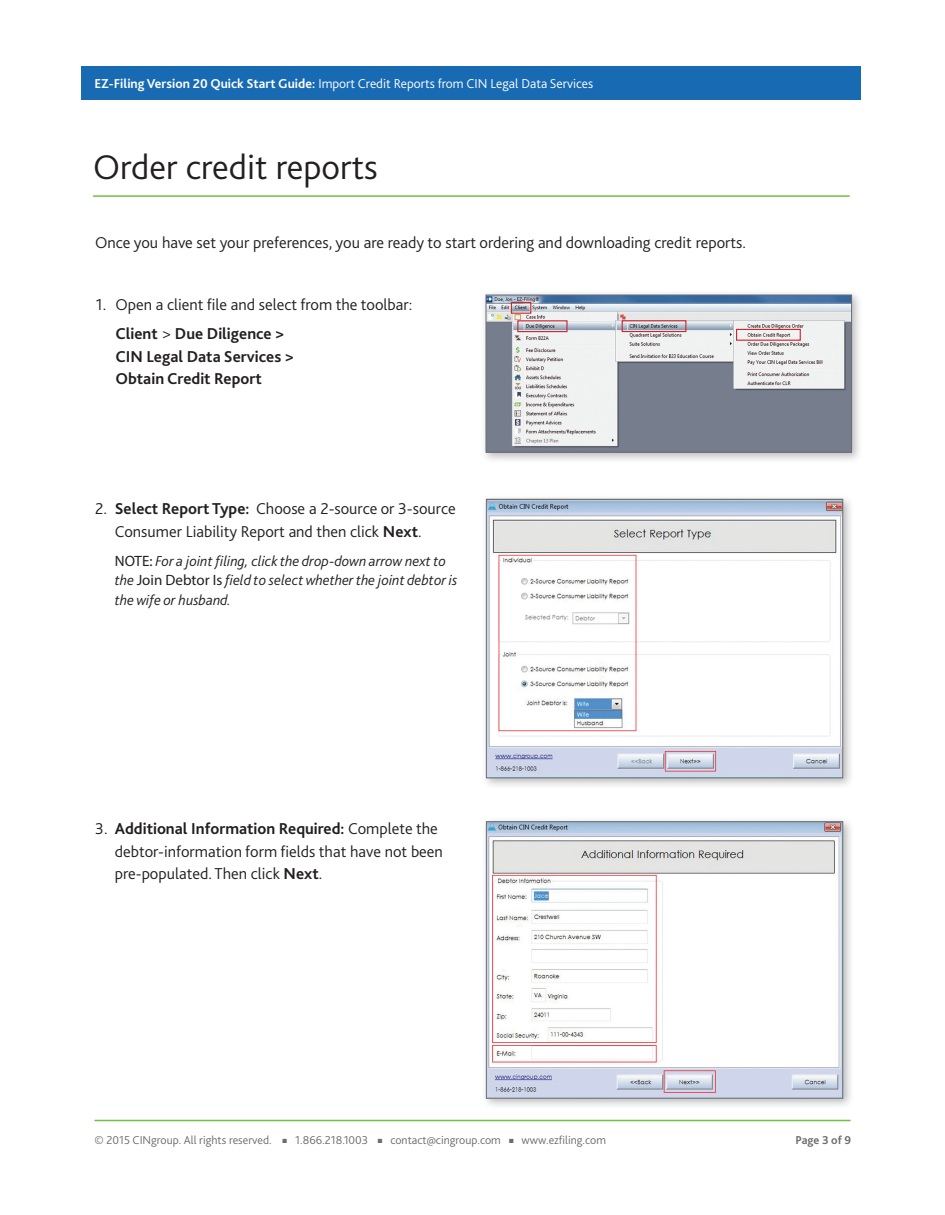
<style>
.page{position:relative;width:945px;height:1215px;background:#fff}
.page>*{position:absolute;margin:0;border:0;box-sizing:border-box;transform-origin:0 0}
.t1{font:300 36px "Bliss 2";color:#231f20}
.t2{font:300 16.5px/22.5px "Bliss 2";color:#231f20}
.t3{font:700 16.5px/22.5px "Bliss 2";color:#231f20}
.t4{font:italic 300 15px/19.5px "Bliss 2";color:#231f20}
.t5{font:300 13.5px "Bliss 2";color:#fff}
.t6{font:300 12px "Bliss 2";color:#6c6d70}
.t7{font:700 12px "Bliss 2";color:#6c6d70}
.s1{font-weight:700}
.s2{font-family:"Myriad Pro";font-weight:400;font-style:normal}
</style>
<div class="page">
<hr style="left:94px;top:1120px;width:756px;height:1px;background:#71bf44">
<div style="left:82px;top:66px;width:779px;height:33px;background:#186ab3"></div>
<hr style="left:93px;top:195px;width:757px;height:2px;background:#71bf44">
<div style="left:481px;top:494px;width:374px;height:296px;background:#231f20;opacity:.3"></div>
<img style="left:488px;top:501px;width:353px;height:275px">
<div style="left:486px;top:499px;width:357px;height:279px;border:1px solid #6c6d70"></div>
<div style="left:481px;top:290px;width:382px;height:174px;background:#231f20;opacity:.3"></div>
<img style="left:488px;top:297px;width:362px;height:154px">
<div style="left:486px;top:295px;width:366px;height:158px;border:1px solid #6c6d70"></div>
<div style="left:511px;top:302px;width:20px;height:12px;border:1px solid #d1232a"></div>
<div style="left:517px;top:320px;width:51px;height:12px;border:1px solid #d1232a"></div>
<div style="left:622px;top:320px;width:64px;height:12px;border:1px solid #d1232a"></div>
<div style="left:736px;top:329px;width:65px;height:12px;border:1px solid #d1232a"></div>
<div style="left:481px;top:816px;width:374px;height:294px;background:#231f20;opacity:.3"></div>
<img style="left:488px;top:823px;width:353px;height:274px">
<div style="left:486px;top:821px;width:357px;height:278px;border:1px solid #6c6d70"></div>
<p class="t5" style="left:94px;top:75px;width:500px"><span class="s1">EZ-Filing Version 20 Quick Start Guide:</span> Import Credit Reports from CIN Legal Data Services</p>
<h1 class="t1" style="left:93px;top:145px;width:286px">Order credit reports</h1>
<p class="t2" style="left:95px;top:231px;width:652px">Once you have set your preferences, you are ready to start ordering and downloading credit reports.</p>
<p class="t2" style="left:115px;top:289px;width:298px;line-height:29.2px;text-indent:-20px">1. Open a client file and select from the toolbar:<br><span class="s1">Client</span> &gt; <span class="s1">Due Diligence &gt;</span></p>
<p class="t3" style="left:115px;top:344px;width:180px">CIN Legal Data Services &gt;<br>Obtain Credit Report</p>
<p class="t2" style="left:115px;top:497px;width:342px;text-indent:-20px">2. <span class="s1">Select Report Type:</span> Choose a 2-source or 3-source<br>Consumer Liability Report and then click <span class="s1">Next</span>.</p>
<p class="t4" style="left:115px;top:551px;width:344px"><span class="s2">NOTE:</span> For a joint filing, click the drop-down arrow next to the <span class="s2">Join Debtor Is</span> field to select whether the joint debtor is the wife or husband.</p>
<p class="t2" style="left:115px;top:817px;width:330px;text-indent:-20px">3. <span class="s1">Additional Information Required:</span> Complete the debtor-information form fields that have not been pre-populated. Then click <span class="s1">Next</span>.</p>
<p class="t6" style="left:94px;top:1133px;width:513px">© 2015 CINgroup. All rights reserved. ■ 1.866.218.1003 ■ contact@cingroup.com ■ www.ezfiling.com</p>
<p class="t7" style="left:795px;top:1133px;width:57px">Page 3 of 9</p>
</div>
